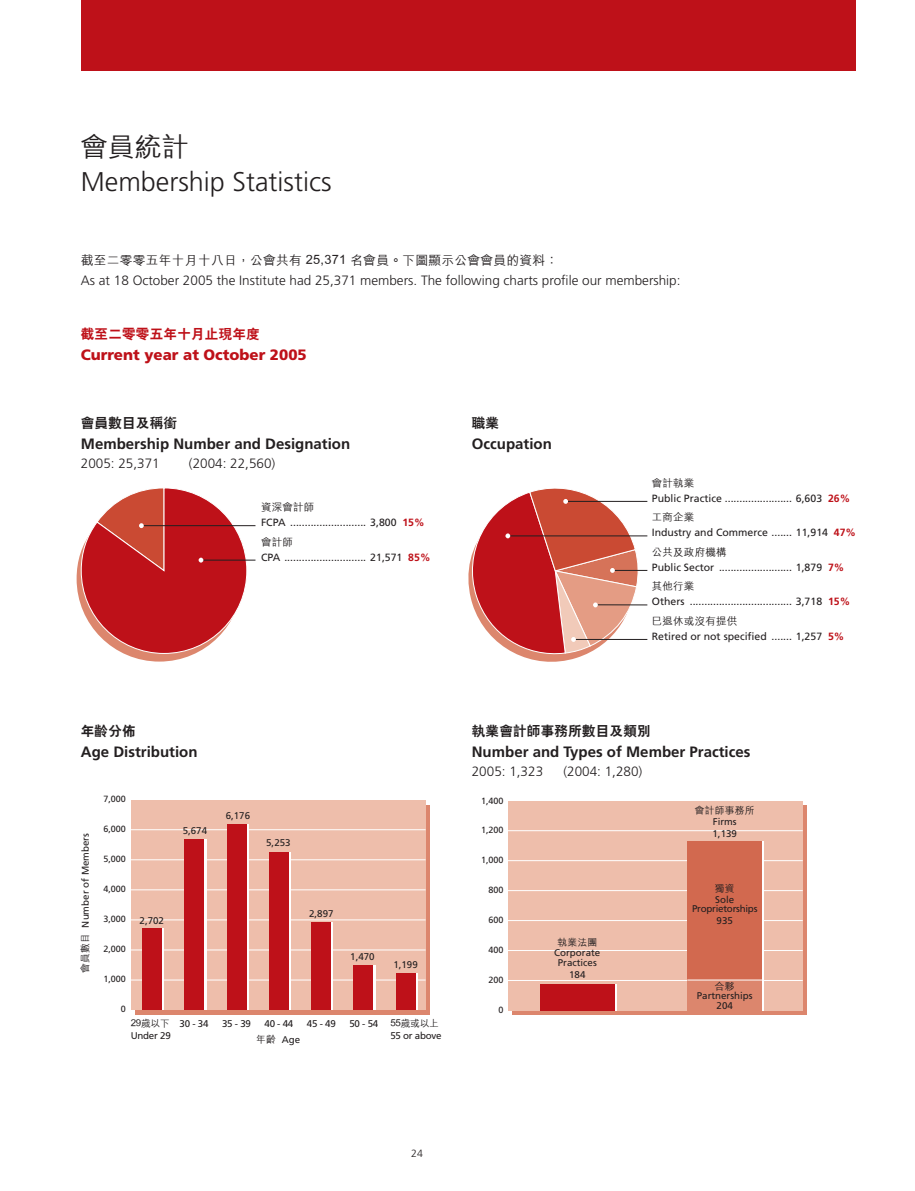
<style>
.page{position:relative;width:915px;height:1191px;background:#fff}
.page>*{position:absolute;margin:0;border:0;box-sizing:border-box;transform-origin:0 0}
.t1{font:300 27px "Frutiger";color:#231f20}
.t2{font:500 27px "M Hei";color:#231f20}
.t3{font:700 15px "Frutiger";color:#231f20}
.t4{font:900 15px "Frutiger";color:#be1119}
.t5{font:300 13.5px "Frutiger";color:#231f20}
.t6{font:800 13.5px "C Hei 2";letter-spacing:.02em;color:#231f20}
.t7{font:800 13.5px "C Hei 2";letter-spacing:.02em;color:#be1119}
.t8{font:500 12.75px "M Hei";letter-spacing:.02em;color:#231f20}
.t9{font:10.5px "Frutiger";color:#231f20}
.t10{font:500 10.5px "M Hei";letter-spacing:.02em;color:#231f20}
.t11{font:300 10.5px "Frutiger";color:#231f20}
.t12{font:9.75px/12px "Frutiger";color:#231f20;text-align:center}
.t13{font:500 9.75px "M Hei";letter-spacing:.02em;color:#231f20}
.t14{font:9.75px/9px "Frutiger";letter-spacing:-.025em;color:#231f20;text-align:center}
.t15{font:9px "Frutiger";color:#231f20}
.s1{font-weight:700;color:#be1119}
.s2{font-family:"M Hei";font-weight:500}
.s3{font-family:"Frutiger";font-weight:400}
</style>
<div class="page">
<div style="left:81px;top:0;width:774px;height:71px;background:#be1119"></div>
<svg style="left:512px;top:805px;width:294px;height:209px;background:#de8b74"></svg>
<div style="left:507px;top:800px;width:295px;height:210px;background:#eebeab"></div>
<div style="left:687px;top:841px;width:77px;height:139px;background:linear-gradient(to bottom,#d2694f,#d2694f)"></div>
<div style="left:550px;top:983px;width:66px;height:27px;background:#be1119"></div>
<div style="left:687px;top:980px;width:77px;height:30px;background:linear-gradient(to bottom,#dc866d,#dc866d)"></div>
<hr style="left:507px;top:980px;width:295px;height:1px;background:#fff">
<hr style="left:507px;top:950px;width:295px;height:1px;background:#fff">
<hr style="left:507px;top:920px;width:295px;height:1px;background:#fff">
<hr style="left:507px;top:890px;width:295px;height:1px;background:#fff">
<hr style="left:507px;top:860px;width:295px;height:1px;background:#fff">
<hr style="left:507px;top:830px;width:295px;height:1px;background:#fff">
<div style="left:687px;top:841px;width:74px;height:139px;background:#d2694f"></div>
<div style="left:539px;top:983px;width:75px;height:27px;background:#be1119"></div>
<div style="left:687px;top:980px;width:74px;height:30px;background:#dc866d"></div>
<div style="left:135px;top:804px;width:294px;height:210px;background:#dc866d"></div>
<div style="left:131px;top:800px;width:294px;height:210px;background:#eebeab"></div>
<hr style="left:131px;top:979px;width:294px;height:1px;background:#fff">
<hr style="left:131px;top:949px;width:294px;height:1px;background:#fff">
<hr style="left:131px;top:919px;width:294px;height:1px;background:#fff">
<hr style="left:131px;top:889px;width:294px;height:1px;background:#fff">
<hr style="left:131px;top:859px;width:294px;height:1px;background:#fff">
<hr style="left:131px;top:829px;width:294px;height:1px;background:#fff">
<hr style="left:687px;top:979px;width:74px;height:1px;background:#fff">
<div style="left:145px;top:928px;width:19px;height:81px;background:#fff"></div>
<div style="left:187px;top:839px;width:19px;height:170px;background:#fff"></div>
<div style="left:229px;top:824px;width:19px;height:185px;background:#be1119"></div>
<div style="left:271px;top:851px;width:19px;height:158px;background:#be1119"></div>
<div style="left:313px;top:922px;width:19px;height:87px;background:#be1119"></div>
<div style="left:356px;top:965px;width:19px;height:44px;background:#fff"></div>
<div style="left:398px;top:973px;width:19px;height:36px;background:#be1119"></div>
<div style="left:143px;top:928px;width:19px;height:81px;background:#be1119"></div>
<div style="left:185px;top:839px;width:19px;height:170px;background:#be1119"></div>
<div style="left:227px;top:824px;width:19px;height:185px;background:#be1119"></div>
<div style="left:269px;top:851px;width:19px;height:158px;background:#be1119"></div>
<div style="left:311px;top:922px;width:19px;height:87px;background:#be1119"></div>
<div style="left:354px;top:965px;width:19px;height:44px;background:#be1119"></div>
<div style="left:396px;top:973px;width:19px;height:36px;background:#be1119"></div>
<hr style="left:142px;top:525px;width:113px;height:1px;background:#231f20">
<hr style="left:202px;top:560px;width:53px;height:1px;background:#231f20">
<svg style="left:77px;top:488px;width:170px;height:173px"></svg>
<svg style="left:468px;top:488px;width:180px;height:174px"></svg>
<h1 class="t2" style="left:81px;top:134px;width:110px">會員統計</h1>
<h1 class="t1" style="left:81px;top:167px;width:252px">Membership Statistics</h1>
<p class="t8" style="left:81px;top:254px;width:479px">截至二零零五年十月十八日，公會共有 25,371 名會員。下圖顯示公會會員的資料：</p>
<p class="t5" style="left:81px;top:273px;width:601px">As at 18 October 2005 the Institute had 25,371 members. The following charts profile our membership:</p>
<p class="t7" style="left:81px;top:327px;width:180px">截至二零零五年十月止現年度</p>
<h2 class="t4" style="left:81px;top:345px;width:227px">Current year at October 2005</h2>
<p class="t6" style="left:81px;top:415px;width:98px">會員數目及稱銜</p>
<h2 class="t3" style="left:81px;top:435px;width:271px">Membership Number and Designation</h2>
<p class="t5" style="left:81px;top:456px;width:80px">2005: 25,371</p>
<p class="t5" style="left:189px;top:456px;width:88px">(2004: 22,560)</p>
<p class="t10" style="left:261px;top:502px;width:55px">資深會計師</p>
<p class="t9" style="left:261px;top:516px;width:165px">FCPA .......................... 3,800 <span class="s1">15%</span></p>
<p class="t10" style="left:261px;top:536px;width:33px">會計師</p>
<p class="t9" style="left:261px;top:551px;width:171px">CPA ............................ 21,571 <span class="s1">85%</span></p>
<p class="t6" style="left:471px;top:415px;width:29px">職業</p>
<h2 class="t3" style="left:471px;top:435px;width:81px">Occupation</h2>
<p class="t10" style="left:651px;top:478px;width:44px">會計執業</p>
<p class="t9" style="left:651px;top:492px;width:200px">Public Practice ....................... 6,603 <span class="s1">26%</span></p>
<p class="t10" style="left:651px;top:512px;width:44px">工商企業</p>
<p class="t9" style="left:651px;top:526px;width:206px">Industry and Commerce ....... 11,914 <span class="s1">47%</span></p>
<p class="t10" style="left:651px;top:547px;width:76px">公共及政府機構</p>
<p class="t9" style="left:651px;top:561px;width:194px">Public Sector ......................... 1,879 <span class="s1">7%</span></p>
<p class="t10" style="left:651px;top:581px;width:44px">其他行業</p>
<p class="t9" style="left:651px;top:595px;width:200px">Others ................................... 3,718 <span class="s1">15%</span></p>
<p class="t10" style="left:651px;top:616px;width:87px">巳退休或沒有提供</p>
<p class="t9" style="left:651px;top:630px;width:194px">Retired or not specified ....... 1,257 <span class="s1">5%</span></p>
<p class="t6" style="left:81px;top:724px;width:56px">年齡分佈</p>
<h2 class="t3" style="left:81px;top:743px;width:118px">Age Distribution</h2>
<p class="t12" style="left:79px;top:973px;width:141px;rotate:-90deg"><span class="s2">會員數目</span> Number of Members</p>
<p class="t15" style="left:103px;top:794px;width:24px">7,000</p>
<p class="t15" style="left:103px;top:824px;width:24px">6,000</p>
<p class="t15" style="left:103px;top:854px;width:24px">5,000</p>
<p class="t15" style="left:103px;top:884px;width:24px">4,000</p>
<p class="t15" style="left:103px;top:914px;width:24px">3,000</p>
<p class="t15" style="left:103px;top:944px;width:24px">2,000</p>
<p class="t15" style="left:103px;top:974px;width:24px">1,000</p>
<p class="t15" style="left:121px;top:1003px;width:7px">0</p>
<p class="t12" style="left:139px;top:914px;width:26px">2,702</p>
<p class="t12" style="left:183px;top:824px;width:26px">5,674</p>
<p class="t12" style="left:225px;top:809px;width:26px">6,176</p>
<p class="t12" style="left:266px;top:837px;width:26px">5,253</p>
<p class="t12" style="left:309px;top:907px;width:26px">2,897</p>
<p class="t12" style="left:350px;top:950px;width:26px">1,470</p>
<p class="t12" style="left:393px;top:958px;width:26px">1,199</p>
<p class="t13" style="left:131px;top:1018px;width:41px">29歲以下</p>
<p class="t12" style="left:131px;top:1029px;width:42px">Under 29</p>
<p class="t12" style="left:179px;top:1017px;width:30px">30 - 34</p>
<p class="t12" style="left:222px;top:1017px;width:30px">35 - 39</p>
<p class="t12" style="left:264px;top:1017px;width:30px">40 - 44</p>
<p class="t12" style="left:307px;top:1017px;width:30px">45 - 49</p>
<p class="t13" style="left:349px;top:1018px;width:91px"><span class="s3">50 - 54</span> 55歲或以上</p>
<p class="t14" style="left:390px;top:1031px;width:53px">55 or above</p>
<p class="t12" style="left:256px;top:1033px;width:46px"><span class="s2">年齡</span> Age</p>
<p class="t6" style="left:471px;top:724px;width:180px">執業會計師事務所數目及類別</p>
<h2 class="t3" style="left:471px;top:743px;width:280px">Number and Types of Member Practices</h2>
<p class="t5" style="left:471px;top:764px;width:73px">2005: 1,323</p>
<p class="t5" style="left:563px;top:764px;width:80px">(2004: 1,280)</p>
<p class="t13" style="left:694px;top:806px;width:61px">會計師事務所</p>
<p class="t12" style="left:712px;top:815px;width:26px;text-align:left">Firms<br>1,139</p>
<p class="t15" style="left:481px;top:795px;width:24px">1,400</p>
<p class="t15" style="left:481px;top:825px;width:24px">1,200</p>
<p class="t15" style="left:481px;top:855px;width:24px">1,000</p>
<p class="t15" style="left:488px;top:885px;width:17px">800</p>
<p class="t15" style="left:488px;top:915px;width:17px">600</p>
<p class="t15" style="left:488px;top:945px;width:17px">400</p>
<p class="t15" style="left:488px;top:975px;width:17px">200</p>
<p class="t15" style="left:498px;top:1005px;width:7px">0</p>
<p class="t13" style="left:557px;top:937px;width:41px">執業法團</p>
<p class="t12" style="left:554px;top:948px;width:48px;line-height:9.8px">Corporate<br>Practices</p>
<p class="t12" style="left:569px;top:968px;width:18px">184</p>
<p class="t13" style="left:714px;top:883px;width:21px">獨資</p>
<p class="t14" style="left:691px;top:894px;width:67px">Sole<br>Proprietorships</p>
<p class="t12" style="left:716px;top:914px;width:18px">935</p>
<p class="t13" style="left:714px;top:981px;width:21px">合夥</p>
<p class="t12" style="left:696px;top:990px;width:57px;line-height:10.5px">Partnerships<br>204</p>
<p class="t11" style="left:411px;top:1147px;width:13px">24</p>
</div>
